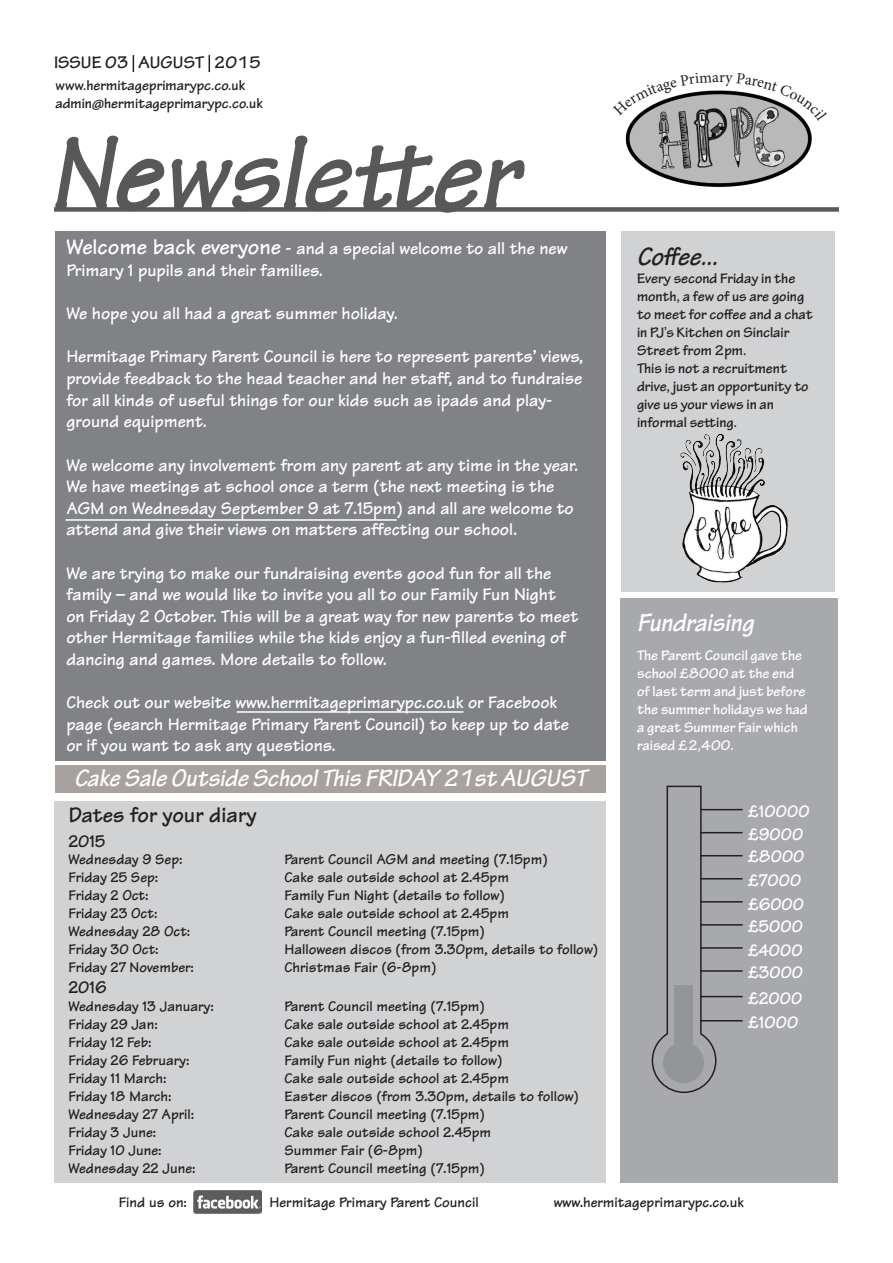
<style>
.page{position:relative;width:893px;height:1263px;background:#fff}
.page>*{position:absolute;margin:0;border:0;box-sizing:border-box;transform-origin:0 0}
.t1{font:italic 700 112.5px "Tekton Pro";letter-spacing:.215em;color:#57585a}
.t2{font:italic 112.5px "Tekton";color:#57585a}
.t3{font:italic 700 27px "Tekton Pro";color:#fff}
.t4{font:italic 700 27px "Tekton Pro";color:#231f20}
.t5{font:italic 700 25.5px "Tekton Pro";color:#fff}
.t6{font:700 22.5px "Tekton";color:#231f20}
.t7{font:700 18px/21.6px "Tekton";color:#fff}
.t8{font:700 18px "Tekton Pro";color:#231f20}
.t9{font:700 18px "Tekton";color:#231f20}
.t10{font:15.6px "Minion Pro";color:#231f20}
.t11{font:700 15px "Tekton";color:#231f20}
.t12{font:700 15px/18px "Tekton Pro";color:#231f20}
.t13{font:700 15px/18px "Tekton Pro";color:#fff}
.s1{font-size:22.5px}
</style>
<div class="page">
<div style="left:56px;top:765px;width:549px;height:28px;background:#a7a2a0"></div>
<div style="left:54px;top:801px;width:551px;height:382px;background:#d1d2d4"></div>
<div style="left:56px;top:231px;width:549px;height:529px;background:#808285"></div>
<div style="left:621px;top:598px;width:217px;height:585px;background:#a8a9ad"></div>
<div style="left:54px;top:207px;width:785px;height:5px;background:#57585a"></div>
<svg style="left:133px;top:55px;width:1px;height:17px"></svg>
<svg style="left:651px;top:785px;width:66px;height:308px"></svg>
<hr style="left:700px;top:1020px;width:42px;height:1px;background:#231f20">
<hr style="left:700px;top:996px;width:42px;height:1px;background:#231f20">
<hr style="left:700px;top:970px;width:42px;height:2px;background:#231f20">
<hr style="left:700px;top:947px;width:42px;height:2px;background:#231f20">
<hr style="left:700px;top:924px;width:42px;height:2px;background:#231f20">
<hr style="left:700px;top:901px;width:42px;height:1px;background:#231f20">
<hr style="left:700px;top:878px;width:42px;height:1px;background:#231f20">
<hr style="left:700px;top:855px;width:42px;height:1px;background:#231f20">
<hr style="left:700px;top:832px;width:42px;height:1px;background:#231f20">
<hr style="left:700px;top:809px;width:42px;height:1px;background:#231f20">
<div style="left:675px;top:985px;width:18px;height:79px;background:#939598"></div>
<div style="left:663px;top:1042px;width:41px;height:41px;background:#939598;border-radius:50%"></div>
<div style="left:621px;top:231px;width:213px;height:360px;background:#d1d2d4"></div>
<img style="left:625px;top:90px;width:187px;height:98px">
<img style="left:681px;top:435px;width:106px;height:147px">
<img style="left:193px;top:1190px;width:68px;height:24px">
<svg style="left:209px;top:55px;width:1px;height:17px"></svg>
<hr style="left:237px;top:711px;width:226px;height:2px;background:#fff">
<hr style="left:66px;top:519px;width:331px;height:2px;background:#fff">
<svg style="left:625px;top:90px;width:87px;height:26px"></svg>
<svg style="left:719px;top:90px;width:93px;height:31px"></svg>
<p class="t8" style="left:54px;top:52px;width:209px">ISSUE 03 AUGUST 2015</p>
<p class="t12" style="left:56px;top:76px;width:191px">www.hermitageprimarypc.co.uk</p>
<p class="t12" style="left:56px;top:94px;width:209px">admin@hermitageprimarypc.co.uk</p>
<p class="t1" style="left:49px;top:108px;width:471px">Nwlettr</p>
<p class="t2" style="left:111px;top:103px;width:51px">e</p>
<p class="t2" style="left:225px;top:104px;width:57px">s</p>
<p class="t2" style="left:429px;top:105px;width:51px">e</p>
<p class="t7" style="left:66px;top:238px;width:502px"><span class="s1">Welcome back everyone</span> - and a special welcome to all the new<br>Primary 1 pupils and their families.</p>
<p class="t7" style="left:66px;top:303px;width:333px">We hope you all had a great summer holiday.</p>
<p class="t7" style="left:66px;top:346px;width:518px">Hermitage Primary Parent Council is here to represent parents’ views, provide feedback to the head teacher and her staff, and to fundraise for all kinds of useful things for our kids such as ipads and play&shy;ground equipment.</p>
<p class="t7" style="left:66px;top:454px;width:513px">We welcome any involvement from any parent at any time in the year.<br>We have meetings at school once a term (the next meeting is the AGM on Wednesday September 9 at 7.15pm) and all are welcome to attend and give their views on matters affecting our school.</p>
<p class="t7" style="left:66px;top:562px;width:513px">We are trying to make our fundraising events good fun for all the family – and we would like to invite you all to our Family Fun Night on Friday 2 October. This will be a great way for new parents to meet other Hermitage families while the kids enjoy a fun-filled evening of dancing and games. More details to follow.</p>
<p class="t7" style="left:66px;top:691px;width:504px">Check out our website www.hermitageprimarypc.co.uk or Facebook page (search Hermitage Primary Parent Council) to keep up to date or if you want to ask any questions.</p>
<p class="t5" style="left:74px;top:763px;width:514px">Cake Sale Outside School This FRIDAY 21st AUGUST</p>
<p class="t6" style="left:68px;top:800px;width:189px">Dates for your diary</p>
<p class="t9" style="left:68px;top:830px;width:38px">2015</p>
<p class="t11" style="left:68px;top:849px;width:116px">Wednesday 9 Sep:</p>
<p class="t11" style="left:284px;top:849px;width:265px">Parent Council AGM and meeting (7.15pm)</p>
<p class="t11" style="left:68px;top:867px;width:91px">Friday 25 Sep:</p>
<p class="t11" style="left:284px;top:867px;width:226px">Cake sale outside school at 2.45pm</p>
<p class="t11" style="left:68px;top:885px;width:82px">Friday 2 Oct:</p>
<p class="t11" style="left:284px;top:885px;width:222px">Family Fun Night (details to follow)</p>
<p class="t11" style="left:68px;top:903px;width:90px">Friday 23 Oct:</p>
<p class="t11" style="left:284px;top:903px;width:226px">Cake sale outside school at 2.45pm</p>
<p class="t11" style="left:68px;top:921px;width:123px">Wednesday 28 Oct:</p>
<p class="t11" style="left:284px;top:921px;width:202px">Parent Council meeting (7.15pm)</p>
<p class="t11" style="left:68px;top:939px;width:92px">Friday 30 Oct:</p>
<p class="t11" style="left:284px;top:939px;width:315px">Halloween discos (from 3.30pm, details to follow)</p>
<p class="t11" style="left:68px;top:957px;width:127px">Friday 27 November:</p>
<p class="t11" style="left:284px;top:957px;width:153px">Christmas Fair (6-8pm)</p>
<p class="t9" style="left:68px;top:976px;width:40px">2016</p>
<p class="t11" style="left:68px;top:997px;width:147px">Wednesday 13 January:</p>
<p class="t11" style="left:284px;top:997px;width:202px">Parent Council meeting (7.15pm)</p>
<p class="t11" style="left:68px;top:1015px;width:91px">Friday 29 Jan:</p>
<p class="t11" style="left:284px;top:1015px;width:226px">Cake sale outside school at 2.45pm</p>
<p class="t11" style="left:68px;top:1033px;width:85px">Friday 12 Feb:</p>
<p class="t11" style="left:284px;top:1033px;width:226px">Cake sale outside school at 2.45pm</p>
<p class="t11" style="left:68px;top:1051px;width:122px">Friday 26 February:</p>
<p class="t11" style="left:284px;top:1051px;width:220px">Family Fun night (details to follow)</p>
<p class="t11" style="left:68px;top:1069px;width:100px">Friday 11 March:</p>
<p class="t11" style="left:284px;top:1069px;width:226px">Cake sale outside school at 2.45pm</p>
<p class="t11" style="left:68px;top:1087px;width:105px">Friday 18 March:</p>
<p class="t11" style="left:284px;top:1087px;width:296px">Easter discos (from 3.30pm, details to follow)</p>
<p class="t11" style="left:68px;top:1105px;width:127px">Wednesday 27 April:</p>
<p class="t11" style="left:284px;top:1105px;width:202px">Parent Council meeting (7.15pm)</p>
<p class="t11" style="left:68px;top:1123px;width:89px">Friday 3 June:</p>
<p class="t11" style="left:284px;top:1123px;width:208px">Cake sale outside school 2.45pm</p>
<p class="t11" style="left:68px;top:1141px;width:95px">Friday 10 June:</p>
<p class="t11" style="left:284px;top:1141px;width:140px">Summer Fair (6-8pm)</p>
<p class="t11" style="left:68px;top:1159px;width:129px">Wednesday 22 June:</p>
<p class="t11" style="left:284px;top:1159px;width:202px">Parent Council meeting (7.15pm)</p>
<p class="t10" style="left:712px;top:67px;width:8px">a</p>
<p class="t4" style="left:637px;top:240px;width:82px">Coffee...</p>
<p class="t12" style="left:637px;top:269px;width:177px">Every second Friday in the month, a few of us are going to meet for coffee and a chat in PJ’s Kitchen on Sinclair<br>Street from 2pm.</p>
<p class="t12" style="left:637px;top:359px;width:173px">This is not a recruitment drive, just an opportunity to give us your views in an</p>
<p class="t12" style="left:637px;top:413px;width:102px">informal setting.</p>
<p class="t3" style="left:637px;top:606px;width:118px">Fundraising</p>
<p class="t13" style="left:637px;top:646px;width:172px">The Parent Council gave the school £8000 at the end of last term and just before the summer holidays we had a great Summer Fair which raised £2,400.</p>
<p class="t7" style="left:748px;top:801px;width:63px">£10000</p>
<p class="t7" style="left:748px;top:823px;width:57px">£9000</p>
<p class="t7" style="left:748px;top:846px;width:58px">£8000</p>
<p class="t7" style="left:748px;top:870px;width:55px">£7000</p>
<p class="t7" style="left:748px;top:893px;width:58px">£6000</p>
<p class="t7" style="left:748px;top:915px;width:57px">£5000</p>
<p class="t7" style="left:748px;top:939px;width:57px">£4000</p>
<p class="t7" style="left:748px;top:962px;width:57px">£3000</p>
<p class="t7" style="left:748px;top:988px;width:56px">£2000</p>
<p class="t7" style="left:748px;top:1011px;width:52px">£1000</p>
<p class="t11" style="left:119px;top:1193px;width:70px">Find us on:</p>
<p class="t11" style="left:270px;top:1193px;width:211px">Hermitage Primary Parent Council</p>
<p class="t11" style="left:554px;top:1193px;width:192px">www.hermitageprimarypc.co.uk</p>
</div>
